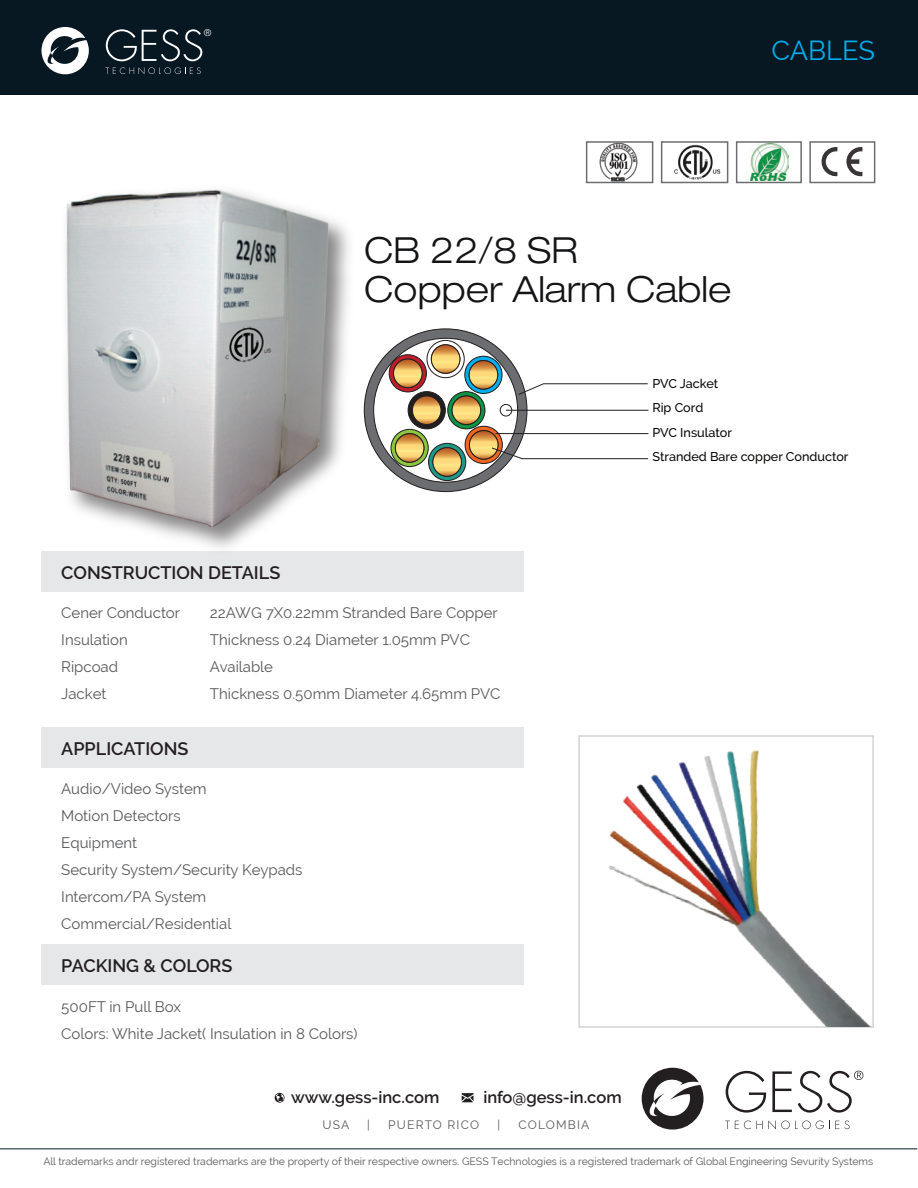
<style>
.page{position:relative;width:918px;height:1188px;background:#fff}
.page>*{position:absolute;margin:0;border:0;box-sizing:border-box;transform-origin:0 0}
.t1{font:300 expanded 36px/39px "Helvetica Neue";color:#131416}
.t2{font:27px "Raleway";color:#00aeef}
.t3{font:600 18px "Raleway";color:#231f20}
.t4{font:600 16.5px "Raleway";color:#231f20}
.t5{font:15px/27px "Raleway";color:#57585a}
.t6{font:500 12.6px/24.6px "Raleway";color:#050504}
.t7{font:12px "Raleway";letter-spacing:.1em;color:#57585a}
.t8{font:10.5px "Raleway";color:#57585a}
.t9{font:300 9.6px "Helvetica Neue";color:#fff}
</style>
<div class="page">
<div style="left:41px;top:551px;width:483px;height:40px;background:#e6e7e9"></div>
<div style="left:41px;top:727px;width:483px;height:40px;background:#e6e7e9"></div>
<div style="left:41px;top:944px;width:483px;height:41px;background:#e6e7e9"></div>
<hr style="left:0;top:1149px;width:917px;height:1px;background:#071822">
<svg style="left:462px;top:1093px;width:12px;height:9px"></svg>
<svg style="left:275px;top:1093px;width:9px;height:10px"></svg>
<svg style="left:726px;top:1071px;width:40px;height:42px"></svg>
<svg style="left:772px;top:1071px;width:20px;height:41px"></svg>
<svg style="left:725px;top:1121px;width:114px;height:8px"></svg>
<svg style="left:845px;top:1121px;width:5px;height:8px"></svg>
<svg style="left:642px;top:1068px;width:62px;height:62px"></svg>
<svg style="left:798px;top:1071px;width:65px;height:42px"></svg>
<div style="left:0;top:0;width:918px;height:95px;background:#071822"></div>
<svg style="left:106px;top:29px;width:96px;height:32px"></svg>
<svg style="left:105px;top:67px;width:96px;height:7px"></svg>
<svg style="left:41px;top:27px;width:48px;height:47px"></svg>
<svg style="left:494px;top:344px;width:155px;height:133px"></svg>
<img style="left:66px;top:189px;width:428px;height:353px">
<img style="left:578px;top:736px;width:294px;height:291px">
<svg style="left:846px;top:147px;width:16px;height:29px"></svg>
<svg style="left:822px;top:147px;width:15px;height:29px"></svg>
<img style="left:674px;top:144px;width:47px;height:36px">
<img style="left:751px;top:144px;width:38px;height:36px">
<img style="left:599px;top:144px;width:39px;height:36px">
<div style="left:661px;top:141px;width:67px;height:42px;border:2px solid #6c6d70"></div>
<div style="left:586px;top:141px;width:67px;height:42px;border:2px solid #6c6d70"></div>
<div style="left:736px;top:141px;width:66px;height:42px;border:2px solid #6c6d70"></div>
<div style="left:809px;top:141px;width:66px;height:42px;border:2px solid #6c6d70"></div>
<img style="left:225px;top:323px;width:48px;height:44px">
<p class="t9" style="left:204px;top:25px;width:9px">®</p>
<p class="t3" style="left:61px;top:562px;width:221px">CONSTRUCTION DETAILS</p>
<h2 class="t2" style="left:772px;top:35px;width:105px">CABLES</h2>
<h1 class="t1" style="left:364px;top:230px;width:369px">CB 22/8 SR<br>Copper Alarm Cable</h1>
<p class="t6" style="left:652px;top:371px;width:198px">PVC Jacket<br>Rip Cord<br>PVC Insulator<br>Stranded Bare copper Conductor</p>
<p class="t5" style="left:61px;top:599px;width:120px">Cener Conductor<br>Insulation<br>Ripcoad<br>Jacket</p>
<p class="t5" style="left:210px;top:599px;width:292px">22AWG 7X0.22mm Stranded Bare Copper<br>Thickness 0.24 Diameter 1.05mm PVC<br>Available<br>Thickness 0.50mm Diameter 4.65mm PVC</p>
<p class="t3" style="left:61px;top:738px;width:129px">APPLICATIONS</p>
<p class="t5" style="left:61px;top:775px;width:243px">Audio/Video System<br>Motion Detectors<br>Equipment<br>Security System/Security Keypads<br>Intercom/PA System<br>Commercial/Residential</p>
<p class="t3" style="left:61px;top:956px;width:173px">PACKING &amp; COLORS</p>
<p class="t5" style="left:61px;top:993px;width:298px">500FT in Pull Box<br>Colors: White Jacket( Insulation in 8 Colors)</p>
<p class="t4" style="left:291px;top:1088px;width:150px">www.gess-inc.com</p>
<p class="t4" style="left:483px;top:1088px;width:140px">info@gess-in.com</p>
<p class="t7" style="left:323px;top:1118px;width:28px">USA</p>
<p class="t7" style="left:367px;top:1118px;width:4px">|</p>
<p class="t7" style="left:388px;top:1118px;width:92px">PUERTO RICO</p>
<p class="t7" style="left:497px;top:1118px;width:4px">|</p>
<p class="t7" style="left:518px;top:1118px;width:72px">COLOMBIA</p>
<p class="t8" style="left:43px;top:1155px;width:831px">All trademarks andr registered trademarks are the property of their respective owners. GESS Technologies is a registered trademark of Global Engineering Sevurity Systems</p>
</div>
